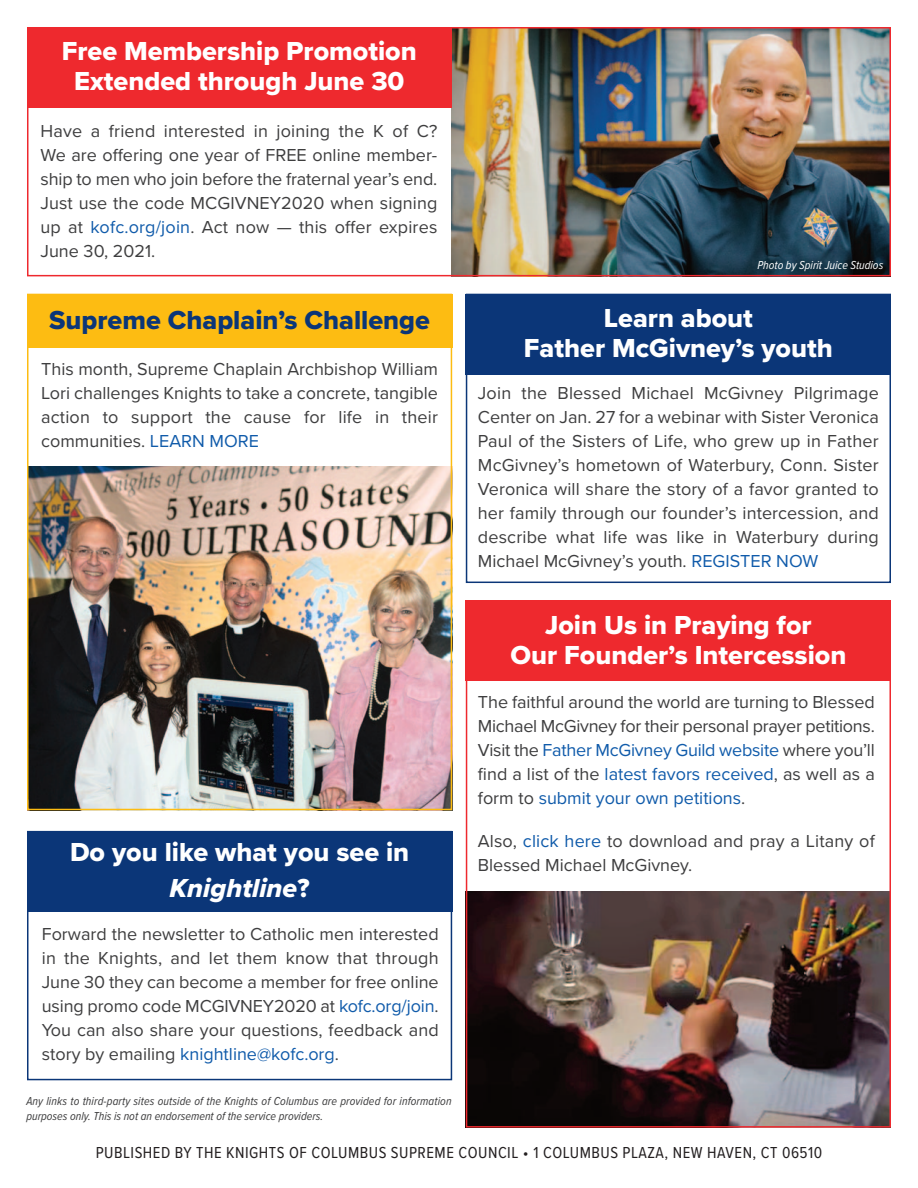
<style>
.page{position:relative;width:918px;height:1188px;background:#fff}
.page>*{position:absolute;margin:0;border:0;box-sizing:border-box;transform-origin:0 0}
.t1{font:27px/30px "Proxima Nova Extrabld";color:#fff;text-align:center}
.t2{font:27px "Proxima Nova Extrabld";color:#0b3678}
.t3{font:18px/24px "Proxima Nova";color:#3e3e3f;text-align:justify}
.t4{font:16.5px "Proxima Nova Cond";letter-spacing:.03em;color:#231f20}
.t5{font:italic 12px/15px "Proxima Nova Cond";letter-spacing:.005em;color:#3e3e3f}
.t6{font:italic 12px "Proxima Nova Cond";color:#fff}
.s1{color:#105baa}
.s2{font-family:"Proxima Nova Extrabld It"}
</style>
<div class="page">
<img style="left:469px;top:892px;width:419px;height:233px">
<img style="left:452px;top:30px;width:436px;height:243px">
<div style="left:27px;top:27px;width:864px;height:249px;border:2px solid #ee292e"></div>
<div style="left:27px;top:27px;width:425px;height:81px;background:#ee292e"></div>
<div style="left:27px;top:294px;width:425px;height:54px;background:#fdbc12"></div>
<div style="left:466px;top:294px;width:425px;height:289px;border:2px solid #0b3678"></div>
<div style="left:466px;top:294px;width:425px;height:81px;background:#0b3678"></div>
<div style="left:466px;top:600px;width:425px;height:81px;background:#ee292e"></div>
<div style="left:27px;top:831px;width:425px;height:249px;border:2px solid #0b3678"></div>
<div style="left:27px;top:831px;width:425px;height:81px;background:#0b3678"></div>
<img style="left:30px;top:466px;width:419px;height:341px">
<div style="left:27px;top:294px;width:425px;height:516px;border:2px solid #fdbc12"></div>
<p class="t1" style="left:62px;top:39px;width:357px">Free Membership Promotion<br>Extended through June 30</p>
<p class="t3" style="left:40px;top:120px;width:398px">Have a friend interested in joining the K of C?<br>We are offering one year of FREE online member&shy;ship to men who join before the fraternal year’s end.<br>Just use the code MCGIVNEY2020 when signing up at <span class="s1">kofc.org/join</span>. Act now — this offer expires June 30, 2021.</p>
<p class="t2" style="left:49px;top:309px;width:382px">Supreme Chaplain’s Challenge</p>
<p class="t3" style="left:41px;top:358px;width:398px">This month, Supreme Chaplain Archbishop William Lori challenges Knights to take a concrete, tangible action to support the cause for life in their communities. <span class="s1">LEARN MORE</span></p>
<p class="t1" style="left:70px;top:837px;width:341px;line-height:36px">Do you like what you see in<br><span class="s2">Knightline</span>?</p>
<p class="t3" style="left:42px;top:923px;width:398px">Forward the newsletter to Catholic men interested in the Knights, and let them know that through June 30 they can become a member for free online using promo code MCGIVNEY2020 at <span class="s1">kofc.org/join</span>.<br>You can also share your questions, feedback and story by emailing <span class="s1">knightline@kofc.org</span>.</p>
<p class="t5" style="left:26px;top:1095px;width:427px">Any links to third-party sites outside of the Knights of Columbus are provided for information purposes only. This is not an endorsement of the service providers.</p>
<p class="t6" style="left:757px;top:261px;width:127px">Photo by Spirit Juice Studios</p>
<p class="t1" style="left:524px;top:305px;width:311px">Learn about<br>Father McGivney’s youth</p>
<p class="t3" style="left:478px;top:382px;width:402px">Join the Blessed Michael McGivney Pilgrimage Center on Jan. 27 for a webinar with Sister Veronica Paul of the Sisters of Life, who grew up in Father McGivney’s hometown of Waterbury, Conn. Sister Veronica will share the story of a favor granted to her family through our founder’s intercession, and describe what life was like in Waterbury during Michael McGivney’s youth. <span class="s1">REGISTER NOW</span></p>
<p class="t1" style="left:510px;top:612px;width:337px">Join Us in Praying for<br>Our Founder’s Intercession</p>
<p class="t3" style="left:478px;top:692px;width:398px">The faithful around the world are turning to Blessed Michael McGivney for their personal prayer petitions.<br>Visit the <span class="s1">Father McGivney Guild website</span> where you’ll find a list of the <span class="s1">latest favors received</span>, as well as a form to <span class="s1">submit your own petitions</span>.</p>
<p class="t3" style="left:478px;top:831px;width:398px">Also, <span class="s1">click here</span> to download and pray a Litany of<br>Blessed Michael McGivney.</p>
<p class="t4" style="left:96px;top:1147px;width:728px">PUBLISHED BY THE KNIGHTS OF COLUMBUS SUPREME COUNCIL • 1 COLUMBUS PLAZA, NEW HAVEN, CT 06510</p>
</div>
